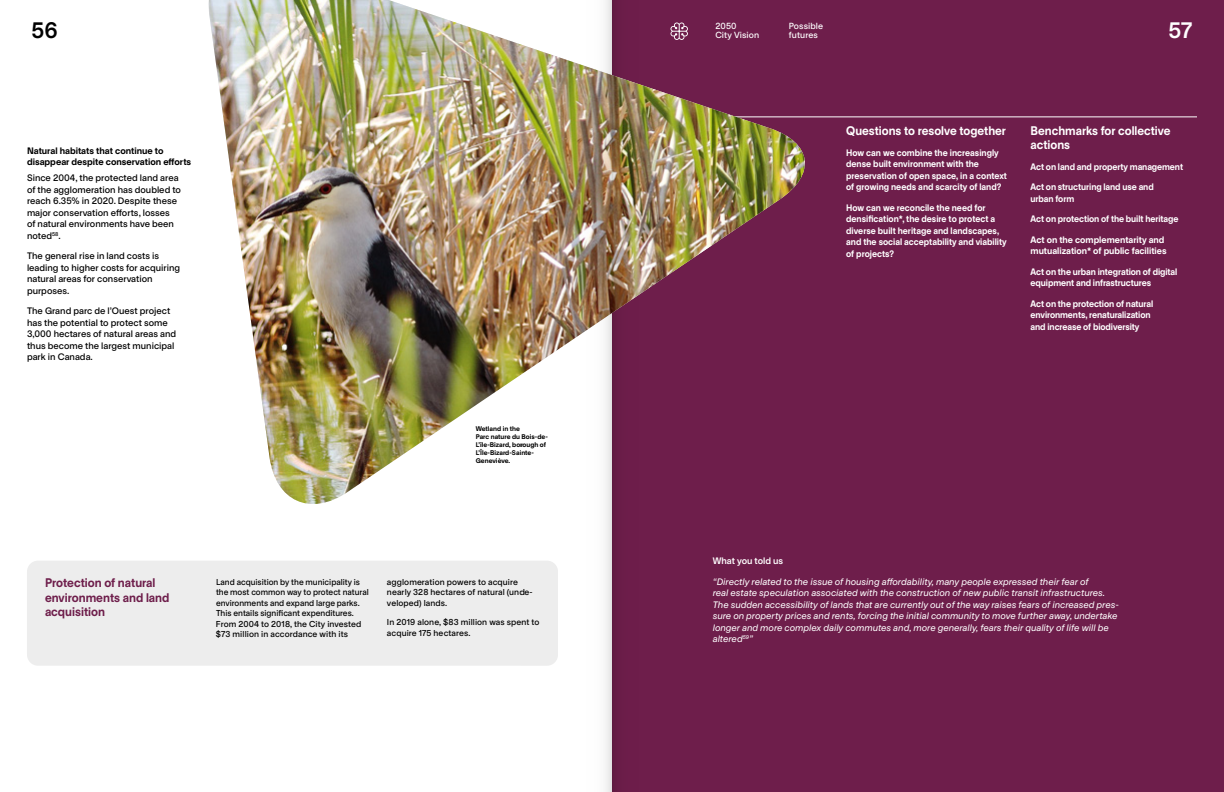
<style>
.page{position:relative;width:1224px;height:792px;background:#fff}
.page>*{position:absolute;margin:0;border:0;box-sizing:border-box;transform-origin:0 0}
.t1{font:600 21.5px "Superpose";color:#fff}
.t2{font:600 21.5px "Superpose";color:#000}
.t3{font:700 12px/14.2px "Superpose";color:#fff;scale:.95 1}
.t4{font:700 12px/14.2px "Superpose";color:#6e1e4b;scale:.96 1}
.t5{font:700 9px/11.5px "Superpose";letter-spacing:-.005em;color:#fff;scale:.95 1}
.t6{font:italic 9px/11.5px "Superpose";color:#fff}
.t7{font:500 9px/11.5px "Superpose";color:#000}
.t8{font:700 9px/11.5px "Superpose";color:#000}
.t9{font:700 9px/11.5px "Superpose";letter-spacing:-.005em;color:#fff}
.t10{font:600 9px "Superpose";color:#fff}
.t11{font:500 8.5px/9.5px "Superpose";letter-spacing:.01em;color:#fff}
.t12{font:500 8.2px/10.5px "Superpose";letter-spacing:.005em;color:#000}
.t13{font:700 6.5px/8px "Superpose";color:#000}
</style>
<div class="page">
<div style="left:612px;top:0;width:612px;height:792px;background:#6e1e4b"></div>
<hr style="left:666px;top:117px;width:531px;height:1px;background:#fff">
<div style="left:27px;top:561px;width:531px;height:105px;background:#ededed;border-radius:11px"></div>
<img style="left:209px;top:0;width:608px;height:504px">
<img style="left:521px;top:0;width:91px;height:792px">
<img style="left:612px;top:0;width:91px;height:792px">
<h1 class="t2" style="left:32px;top:15px;width:28px">56</h1>
<p class="t11" style="left:789px;top:30px;width:31px">futures</p>
<p class="t11" style="left:715px;top:21px;width:45px">2050<br>City Vision</p>
<p class="t11" style="left:789px;top:21px;width:36px">Possible</p>
<h1 class="t1" style="left:1168px;top:15px;width:26px">57</h1>
<p class="t8" style="left:27px;top:144px;width:166px">Natural habitats that continue to disappear despite conservation efforts</p>
<p class="t7" style="left:27px;top:172px;width:156px">Since 2004, the protected land area of the agglomeration has doubled to reach 6.35% in 2020. Despite these major conservation efforts, losses<br>of natural environments have been noted<sup>58</sup>.</p>
<p class="t7" style="left:27px;top:250px;width:155px">The general rise in land costs is leading to higher costs for acquiring natural areas for conservation purposes.</p>
<p class="t7" style="left:27px;top:305px;width:151px">The Grand parc de l’Ouest project has the potential to protect some<br>3,000 hectares of natural areas and thus become the largest municipal park in Canada.</p>
<p class="t13" style="left:476px;top:424px;width:74px">Wetland in the<br>Parc nature du Bois-de-<br>L'île-Bizard, borough of<br>L'Île-Bizard-Sainte-<br>Geneviève.</p>
<h2 class="t3" style="left:846px;top:123px;width:170px">Questions to resolve together</h2>
<p class="t5" style="left:846px;top:146px;width:171px">How can we combine the increasingly dense built environment with the preservation of open space, in a context of growing needs and scarcity of land?</p>
<p class="t5" style="left:846px;top:201px;width:171px">How can we reconcile the need for densification*, the desire to protect a diverse built heritage and landscapes, and the social acceptability and viability of projects?</p>
<h2 class="t3" style="left:1031px;top:123px;width:149px">Benchmarks for collective actions</h2>
<p class="t5" style="left:1031px;top:161px;width:162px">Act on land and property management</p>
<p class="t5" style="left:1031px;top:181px;width:131px">Act on structuring land use and urban form</p>
<p class="t5" style="left:1031px;top:213px;width:157px">Act on protection of the built heritage</p>
<p class="t9" style="left:1031px;top:234px;width:138px">Act on the complementarity and mutualization* of public facilities</p>
<p class="t5" style="left:1031px;top:266px;width:156px">Act on the urban integration of digital equipment and infrastructures</p>
<p class="t5" style="left:1031px;top:298px;width:131px">Act on the protection of natural environments, renaturalization and increase of biodiversity</p>
<h2 class="t4" style="left:45px;top:576px;width:131px">Protection of natural environments and land acquisition</h2>
<p class="t12" style="left:216px;top:576px;width:154px">Land acquisition by the municipality is the most common way to protect natural environments and expand large parks.<br>This entails significant expenditures.<br>From 2004 to 2018, the City invested $73 million in accordance with its</p>
<p class="t12" style="left:387px;top:576px;width:147px">agglomeration powers to acquire nearly 328 hectares of natural (unde&shy;veloped) lands.</p>
<p class="t12" style="left:387px;top:617px;width:154px">In 2019 alone, $83 million was spent to acquire 175 hectares.</p>
<p class="t10" style="left:713px;top:555px;width:72px">What you told us</p>
<p class="t6" style="left:713px;top:576px;width:408px">“Directly related to the issue of housing affordability, many people expressed their fear of<br>real estate speculation associated with the construction of new public transit infrastructures.<br>The sudden accessibility of lands that are currently out of the way raises fears of increased pres&shy;sure on property prices and rents, forcing the initial community to move further away, undertake longer and more complex daily commutes and, more generally, fears their quality of life will be altered<sup>59</sup>”</p>
</div>
